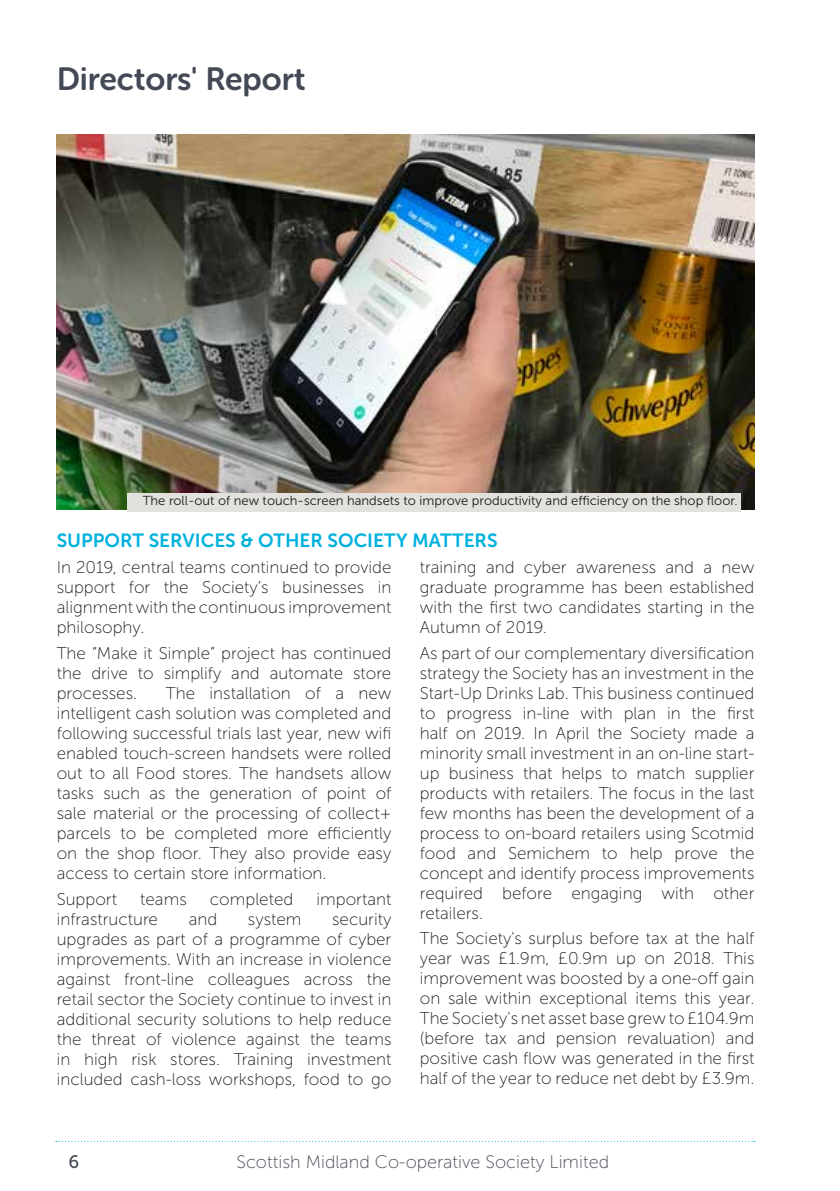
<style>
.page{position:relative;width:840px;height:1191px;background:#fff}
.page>*{position:absolute;margin:0;border:0;box-sizing:border-box;transform-origin:0 0}
.t1{font:32px "Museo Sans Rounded 700";color:#444a55}
.t2{font:19px "Museo Sans 700";color:#00b1dd}
.t3{font:18px "Museo Sans 100";color:#444a55}
.t4{font:18px "Museo Sans 500";color:#444a55}
.t5{font:17px/20px "Museo Sans 100";color:#1d1d1b;text-align:justify}
.t6{font:13px "Museo Sans 300";color:#1d1d1b}
</style>
<div class="page">
<svg style="left:56px;top:1140px;width:697px;height:1px"></svg>
<img style="left:57px;top:134px;width:697px;height:375px">
<div style="left:127px;top:493px;width:613px;height:18px;background:#e2e1dd"></div>
<h1 class="t1" style="left:57px;top:61px;width:250px">Directors' Report</h1>
<p class="t6" style="left:143px;top:494px;width:596px">The roll-out of new touch-screen handsets to improve productivity and efficiency on the shop floor.</p>
<p class="t2" style="left:57px;top:530px;width:442px">SUPPORT SERVICES &amp; OTHER SOCIETY MATTERS</p>
<p class="t5" style="left:57px;top:557px;width:336px">In 2019, central teams continued to provide support for the Society’s businesses in alignment with the continuous improvement philosophy.</p>
<p class="t5" style="left:57px;top:643px;width:336px">The “Make it Simple” project has continued the drive to simplify and automate store processes.</p>
<p class="t5" style="left:419px;top:557px;width:336px">training and cyber awareness and a new graduate programme has been established with the first two candidates starting in the Autumn of 2019.</p>
<p class="t5" style="left:419px;top:643px;width:336px">As part of our complementary diversification strategy the Society has an investment in the Start-Up Drinks Lab. This business continued to progress in-line with plan in the first half on 2019. In April the Society made a minority small investment in an on-line start&shy;up business that helps to match supplier products with retailers. The focus in the last few months has been the development of a process to on-board retailers using Scotmid food and Semichem to help prove the concept and identify process improvements required before engaging with other retailers.</p>
<p class="t5" style="left:419px;top:928px;width:336px">The Society's surplus before tax at the half year was £1.9m, £0.9m up on 2018. This improvement was boosted by a one-off gain on sale within exceptional items this year.<br>The Society's net asset base grew to £104.9m (before tax and pension revaluation) and positive cash flow was generated in the first half of the year to reduce net debt by £3.9m.</p>
<p class="t5" style="left:57px;top:683px;width:336px;text-indent:109px">The installation of a new intelligent cash solution was completed and following successful trials last year, new wifi enabled touch-screen handsets were rolled out to all Food stores. The handsets allow tasks such as the generation of point of sale material or the processing of collect+ parcels to be completed more efficiently on the shop floor. They also provide easy access to certain store information.</p>
<p class="t5" style="left:57px;top:889px;width:62px">Support</p>
<p class="t5" style="left:140px;top:889px;width:48px">teams</p>
<p class="t5" style="left:210px;top:889px;width:85px">completed</p>
<p class="t5" style="left:316px;top:889px;width:76px">important</p>
<p class="t5" style="left:57px;top:909px;width:103px">infrastructure</p>
<p class="t5" style="left:189px;top:909px;width:30px">and</p>
<p class="t5" style="left:248px;top:909px;width:55px">system</p>
<p class="t5" style="left:57px;top:909px;width:336px;text-indent:275px">security upgrades as part of a programme of cyber improvements. With an increase in violence against front-line colleagues across the retail sector the Society continue to invest in additional security solutions to help reduce the threat of violence against the teams in high risk stores. Training investment included cash-loss workshops, food to go</p>
<p class="t4" style="left:68px;top:1151px;width:12px">6</p>
<p class="t3" style="left:236px;top:1152px;width:374px">Scottish Midland Co-operative Society Limited</p>
</div>
